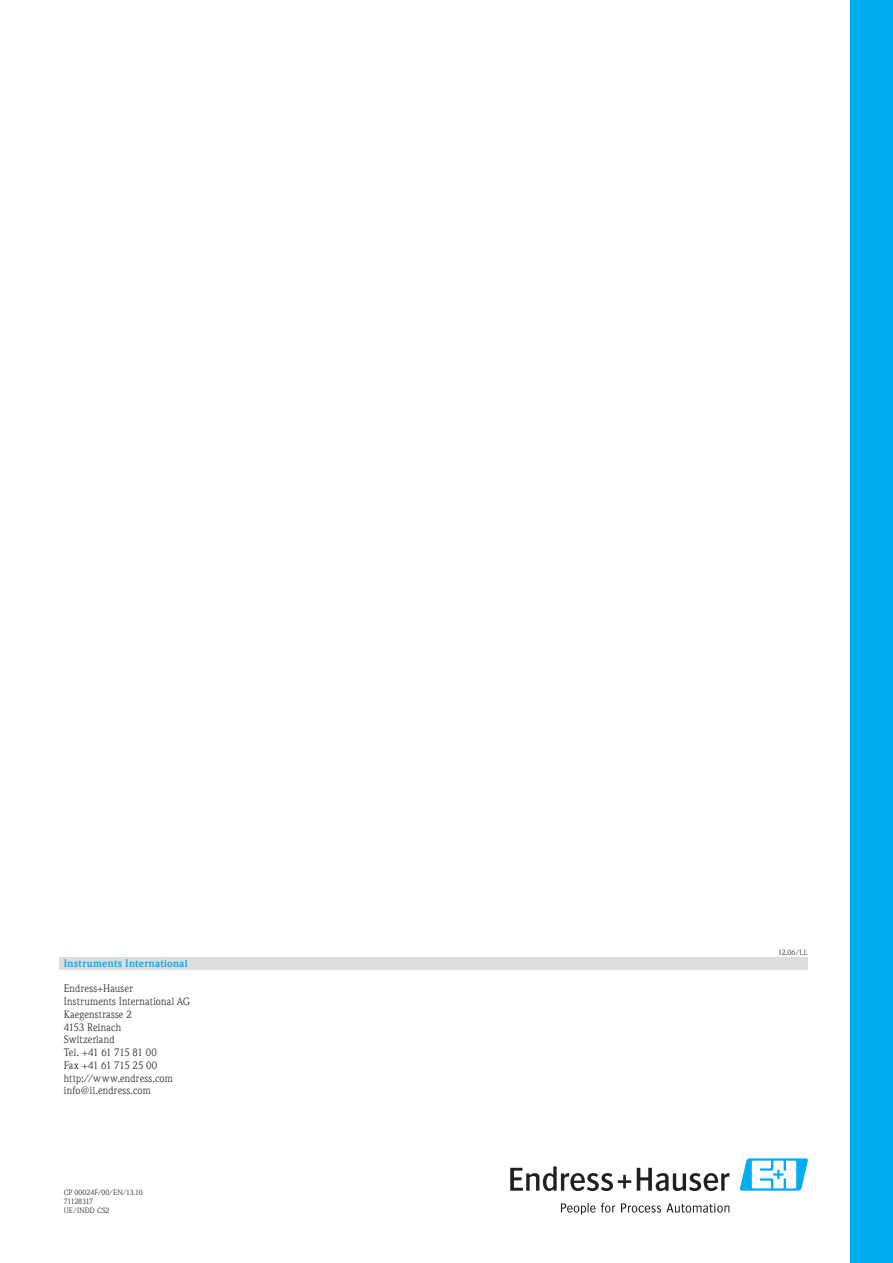
<style>
.page{position:relative;width:893px;height:1263px;background:#fff}
.page>*{position:absolute;margin:0;border:0;box-sizing:border-box;transform-origin:0 0}
.t1{font:10.5px/12.8px "E+H Weidemann Com";letter-spacing:.015em;color:#231f20}
.t2{font:700 10.5px "E+H Weidemann Com";letter-spacing:.025em;color:#00aeef}
.t3{font:7.5px/9px "E+H Weidemann Com";color:#231f20}
</style>
<div class="page">
<svg style="left:510px;top:1166px;width:121px;height:25px"></svg>
<svg style="left:637px;top:1168px;width:92px;height:23px"></svg>
<svg style="left:621px;top:1203px;width:108px;height:10px"></svg>
<svg style="left:561px;top:1203px;width:54px;height:12px"></svg>
<svg style="left:740px;top:1158px;width:68px;height:33px"></svg>
<div style="left:60px;top:957px;width:748px;height:12px;background:#dcdddf"></div>
<div style="left:850px;top:0;width:43px;height:1263px;background:#00aeef"></div>
<p class="t2" style="left:64px;top:959px;width:126px">Instruments International</p>
<p class="t1" style="left:64px;top:983px;width:128px">Endress+Hauser<br>Instruments International AG<br>Kaegenstrasse 2<br>4153 Reinach<br>Switzerland<br>Tel. +41 61 715 81 00<br>Fax +41 61 715 25 00 http://www.endress.com info@ii.endress.com</p>
<p class="t3" style="left:64px;top:1188px;width:80px">CP 00024F/00/EN/13.10<br>71128317<br>UE/INDD CS2</p>
<p class="t3" style="left:778px;top:948px;width:31px">12.06/I.I.</p>
</div>
